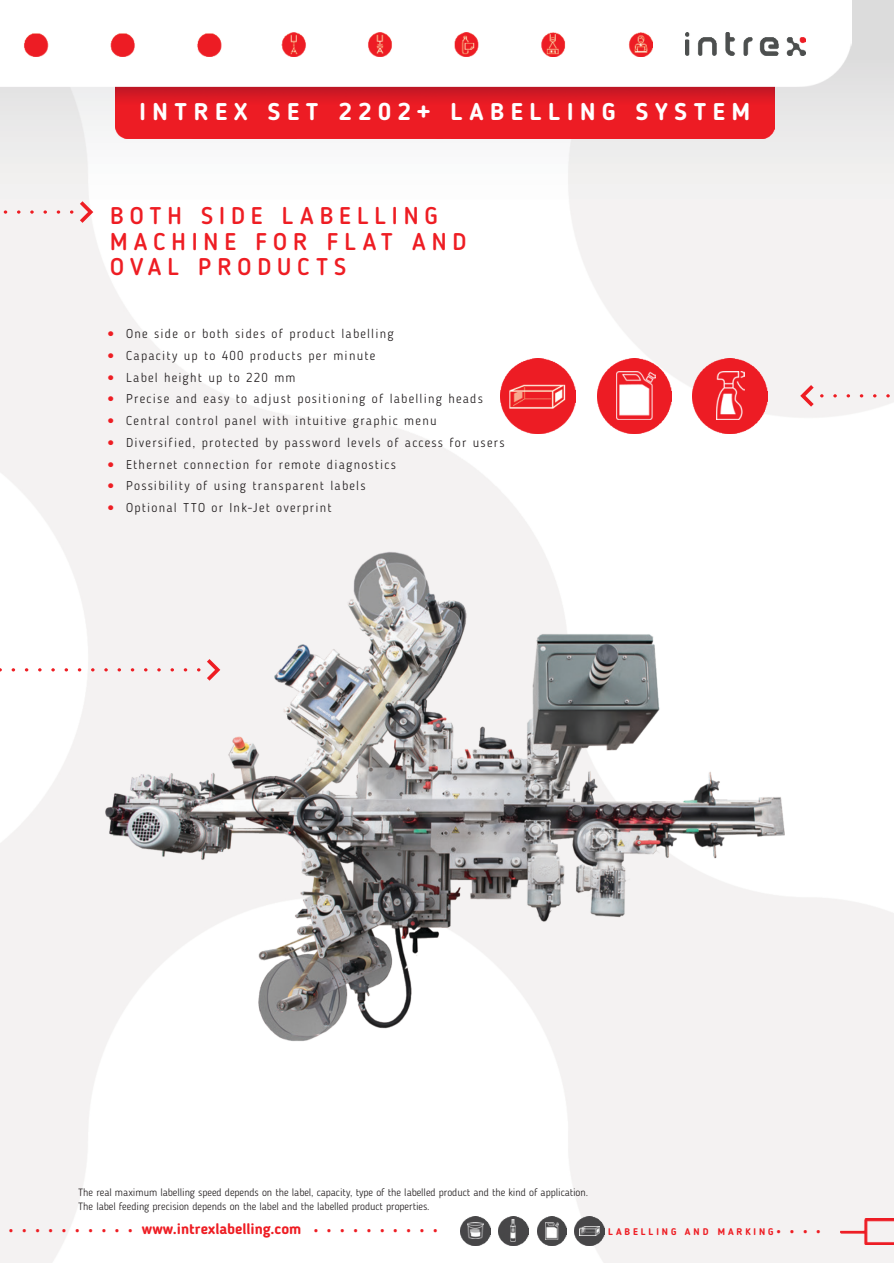
<style>
.page{position:relative;width:894px;height:1263px;background:#fff}
.page>*{position:absolute;margin:0;border:0;box-sizing:border-box;transform-origin:0 0}
.t1{font:26.1px "Myriad Pro";color:#ee1d23}
.t2{font:500 24px/25.5px "Blogger Sans";letter-spacing:.25em;color:#ee1d23}
.t3{font:700 24px "Blogger Sans";letter-spacing:.275em;color:#fff}
.t4{font:700 15px "Blogger Sans";color:#ee1d23}
.t5{font:300 12.75px "Blogger Sans";letter-spacing:.1em;color:#231f20}
.t6{font:300 10.5px/13.5px "Blogger Sans";color:#231f20}
.t7{font:700 9.6px "Blogger Sans";letter-spacing:.3em;color:#ee1d23}
.s1{font-family:"Verdana";font-weight:400;font-size:13.5px;color:#ee1d23}
</style>
<div class="page">
<img style="left:0;top:1026px;width:893px;height:237px">
<img style="left:0;top:0;width:893px;height:1026px">
<img style="left:840px;top:1219px;width:53px;height:25px">
<img style="left:460px;top:1216px;width:30px;height:30px">
<img style="left:498px;top:1216px;width:30px;height:30px">
<img style="left:537px;top:1216px;width:30px;height:30px">
<img style="left:574px;top:1216px;width:30px;height:30px">
<img style="left:467px;top:1223px;width:16px;height:16px">
<img style="left:510px;top:1220px;width:5px;height:21px">
<img style="left:545px;top:1222px;width:13px;height:17px">
<img style="left:579px;top:1227px;width:20px;height:8px">
<div style="left:296px;top:105px;width:319px;height:34px;background:#ed1c24"></div>
<div style="left:615px;top:105px;width:159px;height:34px;background:#ed1c24"></div>
<div style="left:115px;top:105px;width:181px;height:34px;background:#ed1c24"></div>
<img style="left:115px;top:87px;width:659px;height:18px">
<img style="left:0;top:0;width:851px;height:87px">
<img style="left:685px;top:32px;width:120px;height:24px">
<img style="left:24px;top:32px;width:628px;height:24px">
<img style="left:500px;top:358px;width:75px;height:75px">
<img style="left:692px;top:359px;width:75px;height:74px">
<img style="left:597px;top:359px;width:74px;height:74px">
<img style="left:616px;top:372px;width:39px;height:47px">
<img style="left:716px;top:372px;width:27px;height:47px">
<img style="left:106px;top:551px;width:678px;height:490px">
<svg style="left:0;top:210px;width:7px;height:4px"></svg>
<svg style="left:17px;top:210px;width:3px;height:4px"></svg>
<svg style="left:30px;top:210px;width:4px;height:4px"></svg>
<svg style="left:43px;top:210px;width:4px;height:4px"></svg>
<svg style="left:57px;top:210px;width:3px;height:4px"></svg>
<svg style="left:70px;top:210px;width:3px;height:4px"></svg>
<svg style="left:80px;top:201px;width:13px;height:22px"></svg>
<svg style="left:886px;top:394px;width:8px;height:3px"></svg>
<svg style="left:872px;top:394px;width:4px;height:3px"></svg>
<svg style="left:859px;top:394px;width:4px;height:3px"></svg>
<svg style="left:819px;top:394px;width:4px;height:3px"></svg>
<svg style="left:800px;top:385px;width:13px;height:22px"></svg>
<svg style="left:38px;top:668px;width:4px;height:3px"></svg>
<svg style="left:51px;top:668px;width:4px;height:3px"></svg>
<svg style="left:104px;top:668px;width:4px;height:3px"></svg>
<svg style="left:117px;top:668px;width:4px;height:3px"></svg>
<svg style="left:157px;top:668px;width:4px;height:3px"></svg>
<svg style="left:170px;top:668px;width:4px;height:3px"></svg>
<svg style="left:207px;top:659px;width:13px;height:22px"></svg>
<div style="left:138px;top:1223px;width:167px;height:13px;background:#fff"></div>
<h2 class="t3" style="left:139px;top:102px;width:611px">INTREX SET 2202+ LABELLING SYSTEM</h2>
<h2 class="t2" style="left:110px;top:205px;width:357px">BOTH SIDE LABELLING<br>MACHINE FOR FLAT AND<br>OVAL PRODUCTS</h2>
<p class="t5" style="left:107px;top:329px;width:288px"><span class="s1">•</span> One side or both sides of product labelling</p>
<p class="t5" style="left:107px;top:350px;width:269px"><span class="s1">•</span> Capacity up to 400 products per minute</p>
<p class="t5" style="left:107px;top:372px;width:190px"><span class="s1">•</span> Label height up to 220 mm</p>
<p class="t5" style="left:107px;top:394px;width:377px"><span class="s1">•</span> Precise and easy to adjust positioning of labelling heads</p>
<p class="t5" style="left:107px;top:416px;width:331px"><span class="s1">•</span> Central control panel with intuitive graphic menu</p>
<p class="t5" style="left:107px;top:437px;width:399px"><span class="s1">•</span> Diversified, protected by password levels of access for users</p>
<p class="t5" style="left:107px;top:459px;width:290px"><span class="s1">•</span> Ethernet connection for remote diagnostics</p>
<p class="t5" style="left:107px;top:481px;width:260px"><span class="s1">•</span> Possibility of using transparent labels</p>
<p class="t5" style="left:107px;top:503px;width:226px"><span class="s1">•</span> Optional TTO or Ink-Jet overprint</p>
<p class="t6" style="left:78px;top:1187px;width:511px">The real maximum labelling speed depends on the label, capacity, type of the labelled product and the kind of application.<br>The label feeding precision depends on the label and the labelled product properties.</p>
<p class="t4" style="left:142px;top:1223px;width:161px">www.intrexlabelling.com</p>
<h1 class="t1" style="left:8px;top:1212px;width:431px">.................................</h1>
<p class="t7" style="left:608px;top:1228px;width:167px">LABELLING AND MARKING</p>
<h1 class="t1" style="left:775px;top:1214px;width:47px">....</h1>
</div>
